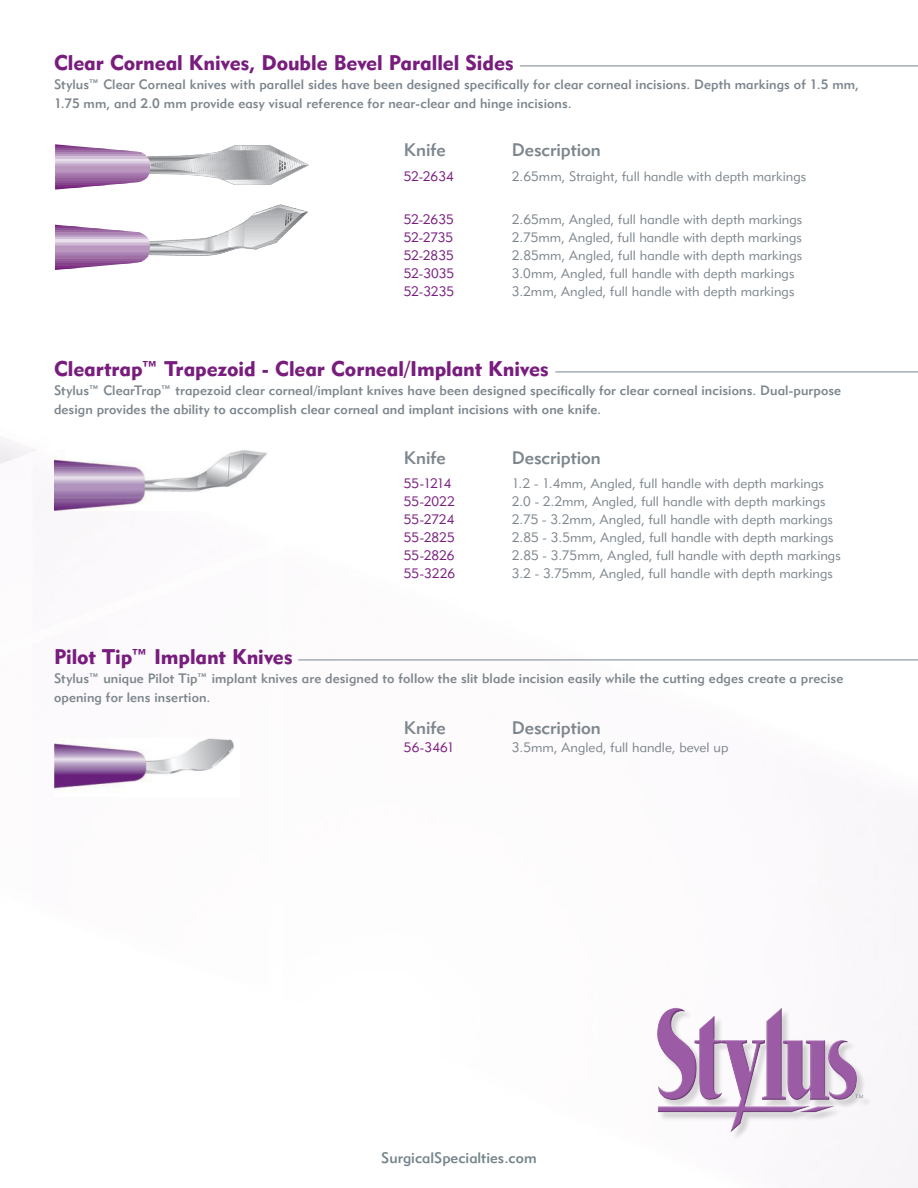
<style>
.page{position:relative;width:918px;height:1188px;background:#fff}
.page>*{position:absolute;margin:0;border:0;box-sizing:border-box;transform-origin:0 0}
.t1{font:21px "Geometric 415 BT Black A";letter-spacing:-.005em;color:#781d7d}
.t2{font:18px "Geometric 415 BT Medium A";letter-spacing:-.005em;color:#7d868d}
.t3{font:15px "Geometric 415 BT Medium A";color:#75858c}
.t4{font:13.5px "Geometric 415 BT Lite A";letter-spacing:.01em;color:#7d868d}
.t5{font:13.5px/18.8px "Geometric 415 BT Medium A";letter-spacing:.005em;color:#7d868d}
.t6{font:13.5px "Geometric 415 BT Lite A";color:#781d7d}
</style>
<div class="page">
<div style="left:658px;top:1009px;width:215px;height:132px;background:#f9f7f9"></div>
<div style="left:656px;top:1007px;width:208px;height:126px;background:#231f20;opacity:.35"></div>
<hr style="left:145px;top:205px;width:163px;height:1px;background:#939598">
<hr style="left:145px;top:206px;width:163px;height:2px;background:#999b9e">
<hr style="left:145px;top:208px;width:163px;height:3px;background:#9fa0a4">
<hr style="left:145px;top:211px;width:163px;height:2px;background:#a4a6a9">
<div style="left:145px;top:205px;width:6px;height:51px;background:#fff"></div>
<svg style="left:151px;top:205px;width:7px;height:51px"></svg>
<svg style="left:158px;top:205px;width:6px;height:51px"></svg>
<svg style="left:164px;top:205px;width:6px;height:51px"></svg>
<svg style="left:170px;top:205px;width:6px;height:51px"></svg>
<svg style="left:176px;top:205px;width:7px;height:51px"></svg>
<svg style="left:183px;top:205px;width:6px;height:51px"></svg>
<svg style="left:189px;top:205px;width:6px;height:51px"></svg>
<svg style="left:195px;top:205px;width:6px;height:51px"></svg>
<svg style="left:201px;top:205px;width:7px;height:51px"></svg>
<svg style="left:208px;top:205px;width:6px;height:51px"></svg>
<svg style="left:214px;top:205px;width:6px;height:50px"></svg>
<svg style="left:220px;top:205px;width:6px;height:49px"></svg>
<svg style="left:227px;top:205px;width:6px;height:47px"></svg>
<svg style="left:233px;top:205px;width:6px;height:45px"></svg>
<svg style="left:239px;top:205px;width:6px;height:44px"></svg>
<svg style="left:245px;top:205px;width:6px;height:44px"></svg>
<svg style="left:252px;top:205px;width:6px;height:45px"></svg>
<svg style="left:258px;top:205px;width:6px;height:44px"></svg>
<svg style="left:264px;top:205px;width:6px;height:42px"></svg>
<svg style="left:270px;top:205px;width:7px;height:40px"></svg>
<svg style="left:277px;top:205px;width:6px;height:37px"></svg>
<svg style="left:283px;top:205px;width:6px;height:31px"></svg>
<svg style="left:289px;top:205px;width:6px;height:25px"></svg>
<svg style="left:295px;top:205px;width:7px;height:20px"></svg>
<svg style="left:302px;top:205px;width:6px;height:13px"></svg>
<hr style="left:55px;top:225px;width:95px;height:1px;background:#781d7d">
<hr style="left:55px;top:226px;width:95px;height:2px;background:#833c89">
<hr style="left:55px;top:229px;width:95px;height:2px;background:#8f5496">
<hr style="left:55px;top:231px;width:95px;height:2px;background:#9d6ca5">
<hr style="left:55px;top:233px;width:95px;height:2px;background:#ad85b4">
<hr style="left:55px;top:235px;width:95px;height:2px;background:#bfa0c5">
<hr style="left:55px;top:237px;width:95px;height:2px;background:#d2bfd9">
<hr style="left:55px;top:239px;width:95px;height:2px;background:#e9e0ec">
<hr style="left:55px;top:240px;width:95px;height:2px;background:#e9e0ec">
<hr style="left:55px;top:242px;width:95px;height:1px;background:#dccce0">
<hr style="left:55px;top:243px;width:95px;height:2px;background:#cfbad6">
<hr style="left:55px;top:245px;width:95px;height:1px;background:#c3a8cb">
<hr style="left:55px;top:246px;width:95px;height:3px;background:#b997bf">
<hr style="left:55px;top:249px;width:95px;height:3px;background:#b997bf">
<hr style="left:55px;top:252px;width:95px;height:2px;background:#b28cb9">
<hr style="left:55px;top:254px;width:95px;height:1px;background:#ac82b3">
<hr style="left:55px;top:255px;width:95px;height:1px;background:#a578ad">
<hr style="left:55px;top:257px;width:95px;height:2px;background:#9f6fa6">
<hr style="left:55px;top:259px;width:95px;height:2px;background:#96609d">
<hr style="left:55px;top:261px;width:95px;height:3px;background:#8d5194">
<hr style="left:55px;top:264px;width:95px;height:2px;background:#85418c">
<hr style="left:55px;top:266px;width:95px;height:2px;background:#7e2f84">
<hr style="left:55px;top:268px;width:95px;height:2px;background:#781d7d">
<svg style="left:139px;top:145px;width:170px;height:40px"></svg>
<hr style="left:55px;top:144px;width:95px;height:2px;background:#781d7d">
<hr style="left:55px;top:146px;width:95px;height:2px;background:#833c89">
<hr style="left:55px;top:148px;width:95px;height:2px;background:#8f5496">
<hr style="left:55px;top:150px;width:95px;height:2px;background:#9d6ca5">
<hr style="left:55px;top:152px;width:95px;height:3px;background:#ad85b4">
<hr style="left:55px;top:155px;width:95px;height:2px;background:#bfa0c5">
<hr style="left:55px;top:157px;width:95px;height:2px;background:#d2bfd9">
<hr style="left:55px;top:159px;width:95px;height:2px;background:#e9e0ec">
<hr style="left:55px;top:162px;width:95px;height:1px;background:#dccce0">
<hr style="left:55px;top:163px;width:95px;height:1px;background:#cfbad6">
<hr style="left:55px;top:164px;width:95px;height:2px;background:#c3a8cb">
<hr style="left:55px;top:166px;width:95px;height:3px;background:#b997bf">
<hr style="left:55px;top:169px;width:95px;height:2px;background:#b997bf">
<hr style="left:55px;top:170px;width:95px;height:2px;background:#b997bf">
<hr style="left:55px;top:172px;width:95px;height:1px;background:#b28cb9">
<hr style="left:55px;top:173px;width:95px;height:2px;background:#ac82b3">
<hr style="left:55px;top:175px;width:95px;height:1px;background:#a578ad">
<hr style="left:55px;top:176px;width:95px;height:3px;background:#9f6fa6">
<hr style="left:55px;top:179px;width:95px;height:2px;background:#96609d">
<hr style="left:55px;top:181px;width:95px;height:2px;background:#8d5194">
<hr style="left:55px;top:183px;width:95px;height:3px;background:#85418c">
<hr style="left:55px;top:185px;width:95px;height:3px;background:#7e2f84">
<hr style="left:55px;top:188px;width:95px;height:2px;background:#781d7d">
<hr style="left:520px;top:66px;width:398px;height:1px;background:#7d868d">
<img style="left:55px;top:738px;width:179px;height:53px">
<hr style="left:298px;top:660px;width:620px;height:1px;background:#7d868d">
<hr style="left:555px;top:372px;width:363px;height:1px;background:#7d868d">
<img style="left:54px;top:450px;width:213px;height:61px">
<h1 class="t1" style="left:54px;top:50px;width:461px">Clear Corneal Knives, Double Bevel Parallel Sides</h1>
<p class="t5" style="left:54px;top:75px;width:807px">Stylus™ Clear Corneal knives with parallel sides have been designed specifically for clear corneal incisions. Depth markings of 1.5 mm,<br>1.75 mm, and 2.0 mm provide easy visual reference for near-clear and hinge incisions.</p>
<h2 class="t2" style="left:404px;top:139px;width:43px">Knife</h2>
<h2 class="t2" style="left:512px;top:139px;width:90px">Description</h2>
<p class="t6" style="left:404px;top:168px;width:52px">52-2634</p>
<p class="t4" style="left:512px;top:168px;width:296px">2.65mm, Straight, full handle with depth markings</p>
<p class="t6" style="left:404px;top:211px;width:51px">52-2635</p>
<p class="t4" style="left:512px;top:211px;width:292px">2.65mm, Angled, full handle with depth markings</p>
<p class="t6" style="left:404px;top:229px;width:51px">52-2735</p>
<p class="t4" style="left:512px;top:229px;width:292px">2.75mm, Angled, full handle with depth markings</p>
<p class="t6" style="left:404px;top:247px;width:51px">52-2835</p>
<p class="t4" style="left:512px;top:247px;width:292px">2.85mm, Angled, full handle with depth markings</p>
<p class="t6" style="left:404px;top:265px;width:52px">52-3035</p>
<p class="t4" style="left:512px;top:265px;width:284px">3.0mm, Angled, full handle with depth markings</p>
<p class="t6" style="left:404px;top:283px;width:52px">52-3235</p>
<p class="t4" style="left:512px;top:283px;width:284px">3.2mm, Angled, full handle with depth markings</p>
<h1 class="t1" style="left:54px;top:356px;width:496px">Cleartrap™ Trapezoid - Clear Corneal/Implant Knives</h1>
<p class="t5" style="left:54px;top:381px;width:789px">Stylus™ ClearTrap™ trapezoid clear corneal/implant knives have been designed specifically for clear corneal incisions. Dual-purpose design provides the ability to accomplish clear corneal and implant incisions with one knife.</p>
<h2 class="t2" style="left:404px;top:446px;width:43px">Knife</h2>
<h2 class="t2" style="left:512px;top:446px;width:90px">Description</h2>
<p class="t6" style="left:404px;top:475px;width:49px">55-1214</p>
<p class="t4" style="left:512px;top:475px;width:314px">1.2 - 1.4mm, Angled, full handle with depth markings</p>
<p class="t6" style="left:404px;top:493px;width:52px">55-2022</p>
<p class="t4" style="left:512px;top:493px;width:315px">2.0 - 2.2mm, Angled, full handle with depth markings</p>
<p class="t6" style="left:404px;top:511px;width:52px">55-2724</p>
<p class="t4" style="left:512px;top:511px;width:323px">2.75 - 3.2mm, Angled, full handle with depth markings</p>
<p class="t6" style="left:404px;top:529px;width:52px">55-2825</p>
<p class="t4" style="left:512px;top:529px;width:323px">2.85 - 3.5mm, Angled, full handle with depth markings</p>
<p class="t6" style="left:404px;top:547px;width:52px">55-2826</p>
<p class="t4" style="left:512px;top:547px;width:330px">2.85 - 3.75mm, Angled, full handle with depth markings</p>
<p class="t6" style="left:404px;top:565px;width:53px">55-3226</p>
<p class="t4" style="left:512px;top:565px;width:323px">3.2 - 3.75mm, Angled, full handle with depth markings</p>
<h1 class="t1" style="left:54px;top:644px;width:240px">Pilot Tip™ Implant Knives</h1>
<p class="t5" style="left:54px;top:669px;width:791px">Stylus™ unique Pilot Tip™ implant knives are designed to follow the slit blade incision easily while the cutting edges create a precise opening for lens insertion.</p>
<h2 class="t2" style="left:404px;top:716px;width:43px">Knife</h2>
<h2 class="t2" style="left:512px;top:716px;width:90px">Description</h2>
<p class="t6" style="left:404px;top:739px;width:52px">56-3461</p>
<p class="t4" style="left:512px;top:739px;width:218px">3.5mm, Angled, full handle, bevel up</p>
<p class="t3" style="left:381px;top:1149px;width:157px">SurgicalSpecialties.com</p>
</div>
